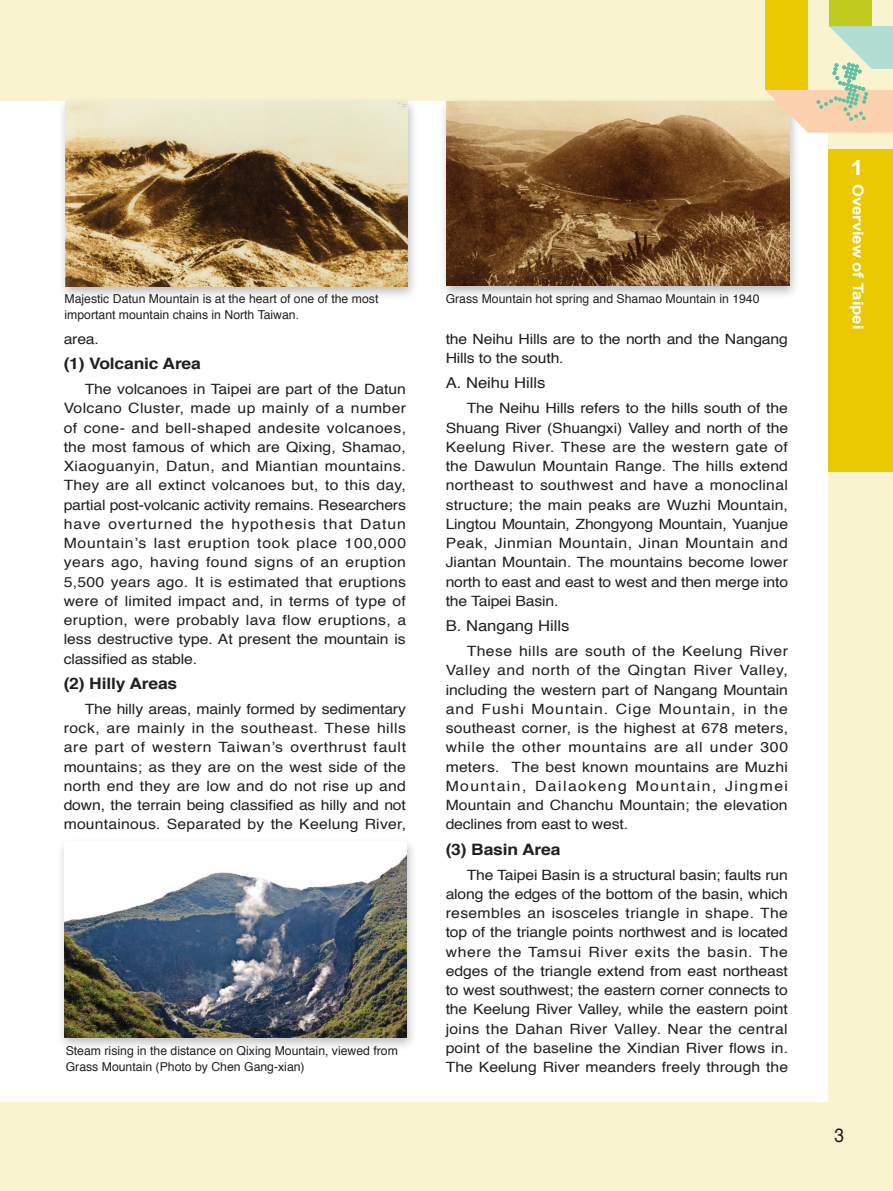
<style>
.page{position:relative;width:893px;height:1191px;background:#faf3d0}
.page>*{position:absolute;margin:0;border:0;box-sizing:border-box;transform-origin:0 0}
.t1{font:700 20.82px "Arial";color:#fff;scale:1.12 1}
.t2{font:19.25px "Helvetica";color:#231f20;scale:.9 1}
.t3{font:700 15.75px "Helvetica";letter-spacing:-.01em;color:#231f20;scale:1.11 1}
.t4{font:15.05px "Helvetica";color:#231f20;scale:1.11 1}
.t5{font:700 14.88px "Arial";color:#fff;scale:1.12 1}
.t6{font:14.17px/19.2px "Helvetica";letter-spacing:-.01em;color:#231f20;text-align:justify;scale:1.11 1}
.t7{font:12.25px/15.8px "Helvetica";color:#231f20}
</style>
<div class="page">
<div style="left:0;top:101px;width:828px;height:1000px;background:#fff"></div>
<div style="left:828px;top:149px;width:65px;height:322px;background:#eac802"></div>
<div style="left:56px;top:837px;width:362px;height:214px;background:#231f20;opacity:.3"></div>
<img style="left:64px;top:841px;width:343px;height:196px">
<div style="left:57px;top:97px;width:361px;height:204px;background:#231f20;opacity:.3"></div>
<img style="left:66px;top:101px;width:341px;height:185px">
<div style="left:439px;top:96px;width:361px;height:204px;background:#231f20;opacity:.3"></div>
<img style="left:447px;top:101px;width:342px;height:185px">
<div style="left:765px;top:0;width:43px;height:90px;background:#eac802"></div>
<div style="left:829px;top:0;width:43px;height:26px;background:#c1cb1f"></div>
<svg style="left:765px;top:26px;width:128px;height:106px"></svg>
<p class="t7" style="left:64px;top:291px;width:315px">Majestic Datun Mountain is at the heart of one of the most important mountain chains in North Taiwan.</p>
<p class="t7" style="left:446px;top:291px;width:315px">Grass Mountain hot spring and Shamao Mountain in 1940</p>
<p class="t6" style="left:64px;top:329px;width:33px">area.</p>
<p class="t3" style="left:64px;top:351px;width:125px">(1) Volcanic Area</p>
<p class="t6" style="left:64px;top:380px;width:310px;text-indent:21px">The volcanoes in Taipei are part of the Datun Volcano Cluster, made up mainly of a number of cone- and bell-shaped andesite volcanoes, the most famous of which are Qixing, Shamao, Xiaoguanyin, Datun, and Miantian mountains.<br>They are all extinct volcanoes but, to this day, partial post-volcanic activity remains. Researchers have overturned the hypothesis that Datun Mountain’s last eruption took place 100,000 years ago, having found signs of an eruption 5,500 years ago. It is estimated that eruptions were of limited impact and, in terms of type of eruption, were probably lava flow eruptions, a less destructive type. At present the mountain is classified as stable.</p>
<p class="t3" style="left:64px;top:671px;width:104px">(2) Hilly Areas</p>
<p class="t6" style="left:64px;top:699px;width:310px;text-indent:21px">The hilly areas, mainly formed by sedimentary rock, are mainly in the southeast. These hills are part of western Taiwan’s overthrust fault mountains; as they are on the west side of the north end they are low and do not rise up and down, the terrain being classified as hilly and not mountainous. Separated by the Keelung River,</p>
<p class="t7" style="left:66px;top:1043px;width:334px">Steam rising in the distance on Qixing Mountain, viewed from<br>Grass Mountain (Photo by Chen Gang-xian)</p>
<p class="t6" style="left:446px;top:330px;width:310px">the Neihu Hills are to the north and the Nangang<br>Hills to the south.</p>
<p class="t4" style="left:446px;top:371px;width:91px">A. Neihu Hills</p>
<p class="t6" style="left:446px;top:399px;width:310px;text-indent:21px">The Neihu Hills refers to the hills south of the Shuang River (Shuangxi) Valley and north of the Keelung River. These are the western gate of the Dawulun Mountain Range. The hills extend northeast to southwest and have a monoclinal structure; the main peaks are Wuzhi Mountain, Lingtou Mountain, Zhongyong Mountain, Yuanjue Peak, Jinmian Mountain, Jinan Mountain and Jiantan Mountain. The mountains become lower north to east and east to west and then merge into the Taipei Basin.</p>
<p class="t4" style="left:446px;top:614px;width:113px">B. Nangang Hills</p>
<p class="t6" style="left:446px;top:642px;width:310px;text-indent:21px">These hills are south of the Keelung River Valley and north of the Qingtan River Valley, including the western part of Nangang Mountain and Fushi Mountain. Cige Mountain, in the southeast corner, is the highest at 678 meters, while the other mountains are all under 300 meters. The best known mountains are Muzhi Mountain, Dailaokeng Mountain, Jingmei Mountain and Chanchu Mountain; the elevation declines from east to west.</p>
<p class="t3" style="left:446px;top:836px;width:105px">(3) Basin Area</p>
<p class="t6" style="left:446px;top:865px;width:310px;text-indent:21px">The Taipei Basin is a structural basin; faults run along the edges of the bottom of the basin, which resembles an isosceles triangle in shape. The top of the triangle points northwest and is located where the Tamsui River exits the basin. The edges of the triangle extend from east northeast to west southwest; the eastern corner connects to the Keelung River Valley, while the eastern point joins the Dahan River Valley. Near the central point of the baseline the Xindian River flows in.<br>The Keelung River meanders freely through the</p>
<h1 class="t1" style="left:850px;top:154px;width:13px">1</h1>
<p class="t5" style="left:868px;top:184px;width:132px;rotate:90deg">Overview of Taipei</p>
<h2 class="t2" style="left:834px;top:1120px;width:12px">3</h2>
</div>
